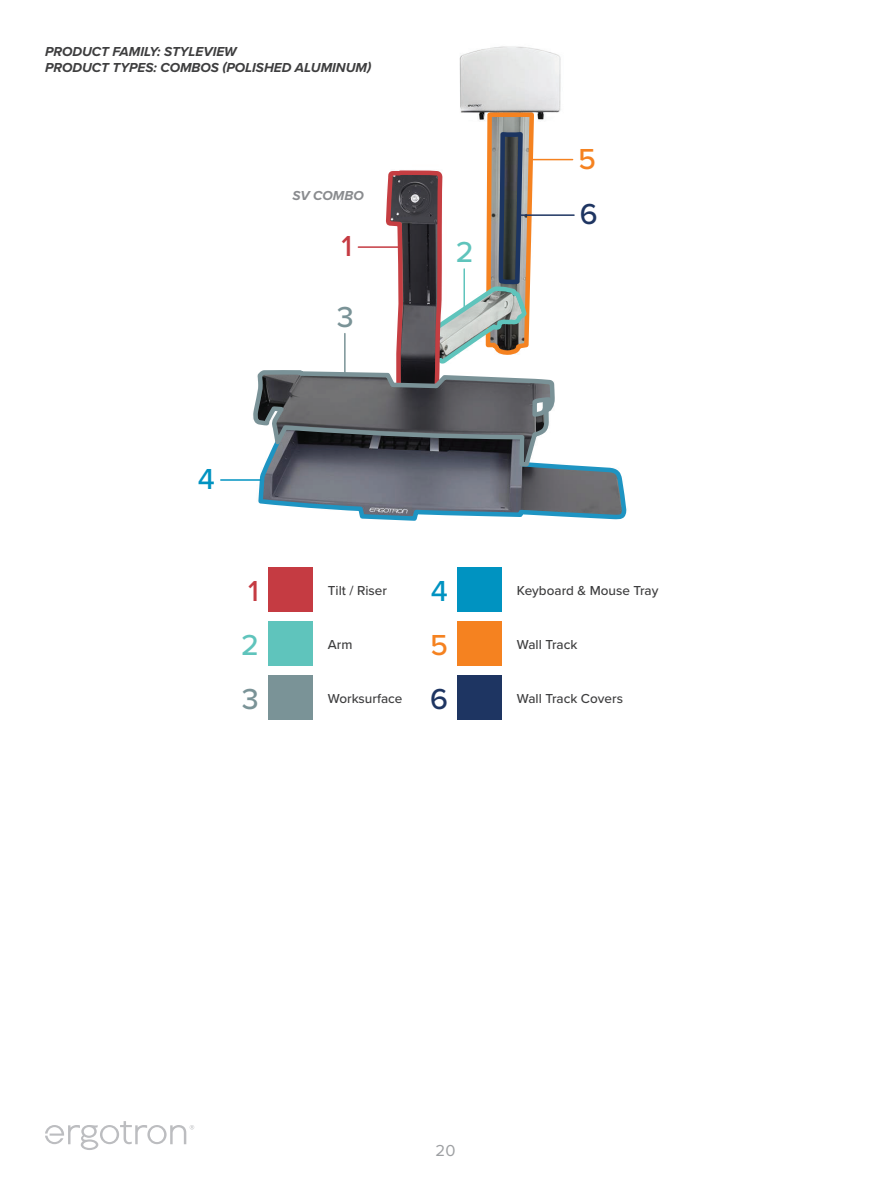
<style>
.page{position:relative;width:891px;height:1188px;background:#fff}
.page>*{position:absolute;margin:0;border:0;box-sizing:border-box;transform-origin:0 0}
.t1{font:500 30px "Proxima Nova";color:#c53b42}
.t2{font:500 30px "Proxima Nova";color:#0093c1}
.t3{font:500 30px "Proxima Nova";color:#5fc4bc}
.t4{font:500 30px "Proxima Nova";color:#f58220}
.t5{font:500 30px "Proxima Nova";color:#7a9397}
.t6{font:500 30px "Proxima Nova";color:#1e3562}
.t7{font:16.5px "Proxima Nova";color:#9d9fa2}
.t8{font:500 13.5px "Proxima Nova";color:#3e3e3f}
.t9{font:italic 700 13.5px/16.5px "Proxima Nova";color:#3e3e3f}
.t10{font:italic 700 13.5px "Proxima Nova";color:#8a8c8f}
</style>
<div class="page">
<img style="left:220px;top:46px;width:407px;height:467px">
<svg style="left:252px;top:110px;width:374px;height:411px"></svg>
<div style="left:268px;top:567px;width:45px;height:45px;background:#c53b42"></div>
<div style="left:457px;top:567px;width:45px;height:45px;background:#0093c1"></div>
<div style="left:268px;top:621px;width:45px;height:45px;background:#5fc4bc"></div>
<div style="left:457px;top:621px;width:45px;height:45px;background:#f58220"></div>
<div style="left:268px;top:675px;width:45px;height:45px;background:#7a9397"></div>
<div style="left:457px;top:675px;width:45px;height:45px;background:#1e3562"></div>
<hr style="left:344px;top:334px;width:2px;height:39px;background:#7a9397">
<hr style="left:464px;top:269px;width:1px;height:40px;background:#5fc4bc">
<hr style="left:221px;top:479px;width:39px;height:2px;background:#0093c1">
<hr style="left:358px;top:246px;width:40px;height:2px;background:#c53b42">
<hr style="left:519px;top:214px;width:55px;height:2px;background:#1e3562">
<hr style="left:533px;top:159px;width:40px;height:1px;background:#f58220">
<svg style="left:45px;top:1121px;width:149px;height:29px"></svg>
<p class="t9" style="left:45px;top:44px;width:328px">PRODUCT FAMILY: STYLEVIEW<br>PRODUCT TYPES: COMBOS (POLISHED ALUMINUM)</p>
<p class="t10" style="left:292px;top:189px;width:73px">SV COMBO</p>
<h1 class="t1" style="left:342px;top:234px;width:12px">1</h1>
<h1 class="t2" style="left:198px;top:466px;width:19px">4</h1>
<h1 class="t5" style="left:337px;top:304px;width:18px">3</h1>
<h1 class="t3" style="left:456px;top:240px;width:19px">2</h1>
<h1 class="t4" style="left:578px;top:146px;width:19px">5</h1>
<h1 class="t6" style="left:580px;top:202px;width:19px">6</h1>
<h1 class="t1" style="left:248px;top:579px;width:12px">1</h1>
<p class="t8" style="left:328px;top:585px;width:61px">Tilt / Riser</p>
<h1 class="t2" style="left:431px;top:579px;width:19px">4</h1>
<p class="t8" style="left:517px;top:585px;width:143px">Keyboard &amp; Mouse Tray</p>
<h1 class="t3" style="left:241px;top:633px;width:19px">2</h1>
<p class="t8" style="left:328px;top:639px;width:26px">Arm</p>
<h1 class="t4" style="left:430px;top:633px;width:19px">5</h1>
<p class="t8" style="left:517px;top:639px;width:62px">Wall Track</p>
<h1 class="t5" style="left:242px;top:687px;width:18px">3</h1>
<p class="t8" style="left:328px;top:693px;width:76px">Worksurface</p>
<h1 class="t6" style="left:430px;top:687px;width:19px">6</h1>
<p class="t8" style="left:517px;top:693px;width:108px">Wall Track Covers</p>
<p class="t7" style="left:436px;top:1144px;width:21px">20</p>
</div>
